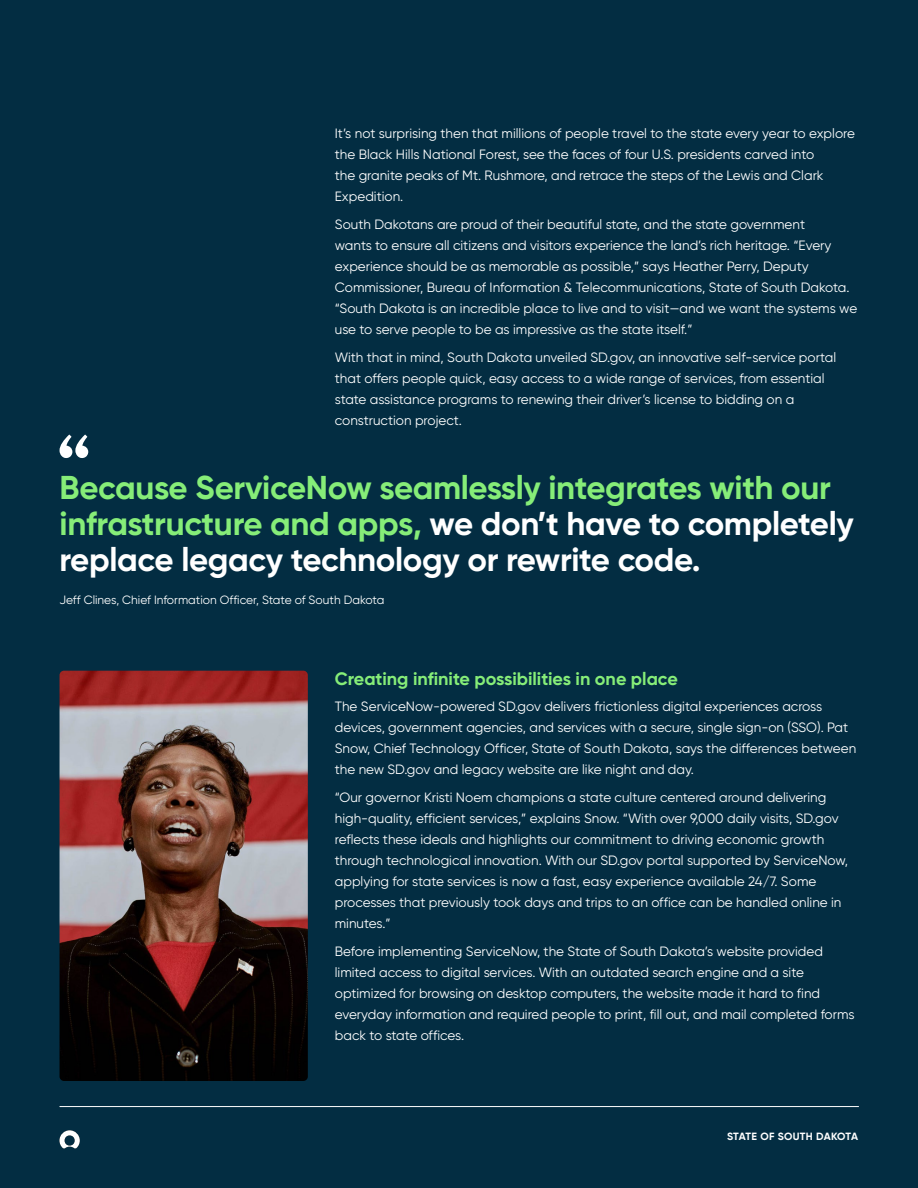
<style>
.page{position:relative;width:918px;height:1188px;background:#032d42}
.page>*{position:absolute;margin:0;border:0;box-sizing:border-box;transform-origin:0 0}
.t1{font:700 33px/36px "Gilroy";letter-spacing:-.01em;color:#86ed78}
.t2{font:700 18px "Gilroy";color:#86ed78}
.t3{font:13.5px/21px "Gilroy";color:#fff}
.t4{font:12px "Gilroy";color:#fff}
.t5{font:700 10.5px "Gilroy";letter-spacing:.015em;color:#fff}
.s1{color:#fff}
</style>
<div class="page">
<hr style="left:60px;top:1106px;width:799px;height:1px;background:#fff">
<img style="left:60px;top:671px;width:248px;height:410px">
<svg style="left:60px;top:435px;width:28px;height:23px"></svg>
<svg style="left:59px;top:1130px;width:21px;height:19px"></svg>
<p class="t3" style="left:335px;top:123px;width:522px">It’s not surprising then that millions of people travel to the state every year to explore the Black Hills National Forest, see the faces of four U.S. presidents carved into<br>the granite peaks of Mt. Rushmore, and retrace the steps of the Lewis and Clark Expedition.</p>
<p class="t3" style="left:335px;top:213px;width:524px">South Dakotans are proud of their beautiful state, and the state government<br>wants to ensure all citizens and visitors experience the land’s rich heritage. “Every experience should be as memorable as possible,” says Heather Perry, Deputy Commissioner, Bureau of Information &amp; Telecommunications, State of South Dakota. “South Dakota is an incredible place to live and to visit—and we want the systems we use to serve people to be as impressive as the state itself.”</p>
<p class="t3" style="left:335px;top:346px;width:503px">With that in mind, South Dakota unveiled SD.gov, an innovative self-service portal that offers people quick, easy access to a wide range of services, from essential state assistance programs to renewing their driver’s license to bidding on a construction project.</p>
<h1 class="t1" style="left:60px;top:469px;width:796px">Because ServiceNow seamlessly integrates with our infrastructure and apps, <span class="s1">we don’t have to completely replace legacy technology or rewrite code.</span></h1>
<p class="t4" style="left:60px;top:593px;width:326px">Jeff Clines, Chief Information Officer, State of South Dakota</p>
<h2 class="t2" style="left:335px;top:667px;width:345px">Creating infinite possibilities in one place</h2>
<p class="t3" style="left:335px;top:696px;width:523px">The ServiceNow-powered SD.gov delivers frictionless digital experiences across devices, government agencies, and services with a secure, single sign-on (SSO). Pat Snow, Chief Technology Officer, State of South Dakota, says the differences between the new SD.gov and legacy website are like night and day.</p>
<p class="t3" style="left:335px;top:786px;width:515px">“Our governor Kristi Noem champions a state culture centered around delivering high-quality, efficient services,” explains Snow. “With over 9,000 daily visits, SD.gov reflects these ideals and highlights our commitment to driving economic growth through technological innovation. With our SD.gov portal supported by ServiceNow, applying for state services is now a fast, easy experience available 24/7. Some processes that previously took days and trips to an office can be handled online in minutes.”</p>
<p class="t3" style="left:335px;top:940px;width:521px">Before implementing ServiceNow, the State of South Dakota’s website provided limited access to digital services. With an outdated search engine and a site optimized for browsing on desktop computers, the website made it hard to find everyday information and required people to print, fill out, and mail completed forms back to state offices.</p>
<p class="t5" style="left:727px;top:1129px;width:133px">STATE OF SOUTH DAKOTA</p>
</div>
